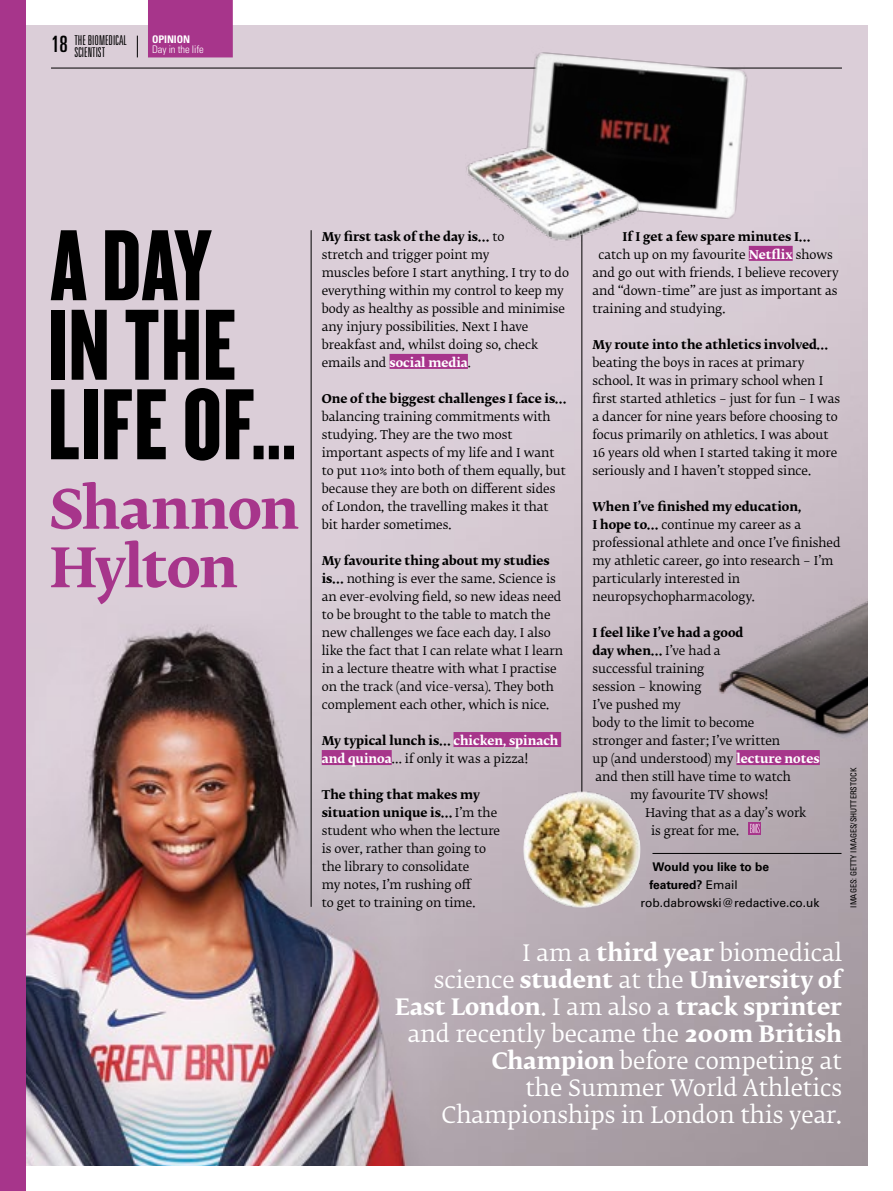
<style>
.page{position:relative;width:893px;height:1191px;background:#fff}
.page>*{position:absolute;margin:0;border:0;box-sizing:border-box;transform-origin:0 0}
.t1{font:105px/79.5px "Knockout HTF68 Full Featherwt";letter-spacing:.01em;color:#000}
.t2{font:700 54px/58.5px "Fedra Serif B Std";letter-spacing:-.025em;color:#a7358b}
.t3{font:22.5px/27px "Fedra Serif B Std";color:#fff;text-align:right}
.t4{font:300 ultra-condensed 13.5px/12px "Univers";color:#000;text-align:center}
.t5{font:12px/18px "Fedra Serif B Std";color:#000}
.t6{font:700 12px "Fedra Serif B Std";color:#000}
.t7{font:700 12px/18px "Fedra Serif B Std";color:#fff}
.t8{font:700 12px/18px "Univers CE";color:#000}
.t9{font:12px "Univers";color:#000}
.t10{font:300 condensed 10.5px "Univers";letter-spacing:-.01em;color:#fff}
.t11{font:700 condensed 10.5px "Univers";letter-spacing:-.01em;color:#fff}
.t12{font:condensed 8.25px "Univers";color:#000}
.s1{font-weight:400;font-size:22.5px}
.s2{font-weight:700}
.s3{font-weight:700;color:#fff}
.s4{color:#000}
.s5{font-weight:400;color:#000}
.s6{font-weight:400}
.s7{font-family:"Univers";font-weight:400}
</style>
<div class="page">
<img style="left:26px;top:26px;width:841px;height:1139px">
<hr style="left:582px;top:230px;width:1px;height:562px;background:#000">
<div style="left:389px;top:354px;width:79px;height:15px;background:#a7358b"></div>
<div style="left:453px;top:732px;width:108px;height:15px;background:#a7358b"></div>
<div style="left:322px;top:750px;width:70px;height:15px;background:#a7358b"></div>
<div style="left:749px;top:246px;width:44px;height:15px;background:#a7358b"></div>
<div style="left:736px;top:750px;width:84px;height:15px;background:#a7358b"></div>
<hr style="left:652px;top:853px;width:189px;height:1px;background:#000">
<svg style="left:748px;top:822px;width:13px;height:13px"></svg>
<hr style="left:311px;top:230px;width:1px;height:677px;background:#000">
<img style="left:523px;top:791px;width:117px;height:117px;border-radius:59px">
<hr style="left:51px;top:68px;width:791px;height:1px;background:#000">
<img style="left:512px;top:44px;width:253px;height:185px">
<img style="left:465px;top:119px;width:214px;height:128px">
<svg style="left:137px;top:36px;width:1px;height:21px"></svg>
<div style="left:0;top:0;width:26px;height:1191px;background:#a7358b"></div>
<div style="left:148px;top:0;width:85px;height:57px;background:#a7358b"></div>
<img style="left:707px;top:574px;width:160px;height:187px">
<p class="t4" style="left:51px;top:34px;width:78px"><span class="s1">18</span> THE BIOMEDICAL<br>SCIENTIST</p>
<p class="t11" style="left:152px;top:33px;width:39px">OPINION</p>
<p class="t10" style="left:152px;top:43px;width:53px">Day in the life</p>
<h1 class="t1" style="left:48px;top:227px;width:250px">A DAY<br>IN THE<br>LIFE OF…</h1>
<h2 class="t2" style="left:49px;top:483px;width:251px">Shannon<br>Hylton</h2>
<p class="t5" style="left:322px;top:228px;width:249px"><span class="s2">My first task of the day is…</span> to<br>stretch and trigger point my<br>muscles before I start anything. I try to do everything within my control to keep my body as healthy as possible and minimise any injury possibilities. Next I have breakfast and, whilst doing so, check emails and <span class="s3">social media</span>.</p>
<p class="t6" style="left:322px;top:390px;width:246px">One of the biggest challenges I face is…</p>
<p class="t5" style="left:322px;top:408px;width:246px">balancing training commitments with studying. They are the two most important aspects of my life and I want to put 110% into both of them equally, but because they are both on different sides of London, the travelling makes it that bit harder sometimes.</p>
<p class="t5" style="left:322px;top:552px;width:243px"><span class="s2">My favourite thing about my studies is…</span> nothing is ever the same. Science is an ever-evolving field, so new ideas need to be brought to the table to match the new challenges we face each day. I also like the fact that I can relate what I learn in a lecture theatre with what I practise on the track (and vice-versa). They both complement each other, which is nice.</p>
<p class="t7" style="left:322px;top:732px;width:238px"><span class="s4">My typical lunch is…</span> chicken, spinach and quinoa<span class="s5">… if only it was a pizza!</span></p>
<p class="t5" style="left:322px;top:786px;width:180px"><span class="s2">The thing that makes my situation unique is…</span> I’m the student who when the lecture is over, rather than going to the library to consolidate<br>my notes, I’m rushing off<br>to get to training on time.</p>
<p class="t6" style="left:622px;top:228px;width:189px">If I get a few spare minutes I…</p>
<p class="t5" style="left:598px;top:246px;width:236px">catch up on my favourite <span class="s3">Netflix</span> shows</p>
<p class="t5" style="left:592px;top:264px;width:248px">and go out with friends. I believe recovery</p>
<p class="t5" style="left:592px;top:282px;width:246px">and “down-time” are just as important as</p>
<p class="t5" style="left:592px;top:300px;width:135px">training and studying.</p>
<p class="t6" style="left:592px;top:336px;width:237px">My route into the athletics involved…</p>
<p class="t5" style="left:592px;top:354px;width:249px">beating the boys in races at primary school. It was in primary school when I first started athletics – just for fun – I was a dancer for nine years before choosing to focus primarily on athletics. I was about 16 years old when I started taking it more seriously and I haven’t stopped since.</p>
<p class="t5" style="left:592px;top:498px;width:250px"><span class="s2">When I’ve finished my education,<br>I hope to…</span> continue my career as a professional athlete and once I’ve finished my athletic career, go into research – I’m particularly interested in neuropsychopharmacology.</p>
<p class="t6" style="left:592px;top:624px;width:152px">I feel like I’ve had a good</p>
<p class="t6" style="left:592px;top:642px;width:130px">day when… <span class="s6">I’ve had a</span></p>
<p class="t5" style="left:592px;top:660px;width:114px">successful training</p>
<p class="t5" style="left:592px;top:678px;width:111px">session – knowing</p>
<p class="t5" style="left:592px;top:696px;width:90px">I’ve pushed my</p>
<p class="t5" style="left:592px;top:714px;width:163px">body to the limit to become</p>
<p class="t5" style="left:592px;top:732px;width:189px">stronger and faster; I’ve written</p>
<p class="t5" style="left:592px;top:750px;width:229px">up (and understood) my <span class="s3">lecture notes</span></p>
<p class="t5" style="left:595px;top:768px;width:197px">and then still have time to watch</p>
<p class="t5" style="left:630px;top:786px;width:139px">my favourite TV shows!</p>
<p class="t5" style="left:645px;top:804px;width:163px">Having that as a day’s work</p>
<p class="t5" style="left:651px;top:822px;width:90px">is great for me.</p>
<p class="t8" style="left:649px;top:858px;width:121px">Would you like to be featured? <span class="s7">Email</span></p>
<p class="t9" style="left:640px;top:895px;width:181px">rob.dabrowski@redactive.co.uk</p>
<h3 class="t3" style="left:395px;top:940px;width:449px">I am a <span class="s2">third year</span> biomedical<br>science <span class="s2">student</span> at the <span class="s2">University of<br>East London</span>. I am also a <span class="s2">track sprinter </span>and recently became the <span class="s2">200m British<br>Champion</span> before competing at<br>the Summer World Athletics<br>Championships in London this year.</h3>
<p class="t12" style="left:848px;top:907px;width:141px;rotate:-90deg">IMAGES: GETTY IMAGES/SHUTTERSTOCK</p>
</div>
